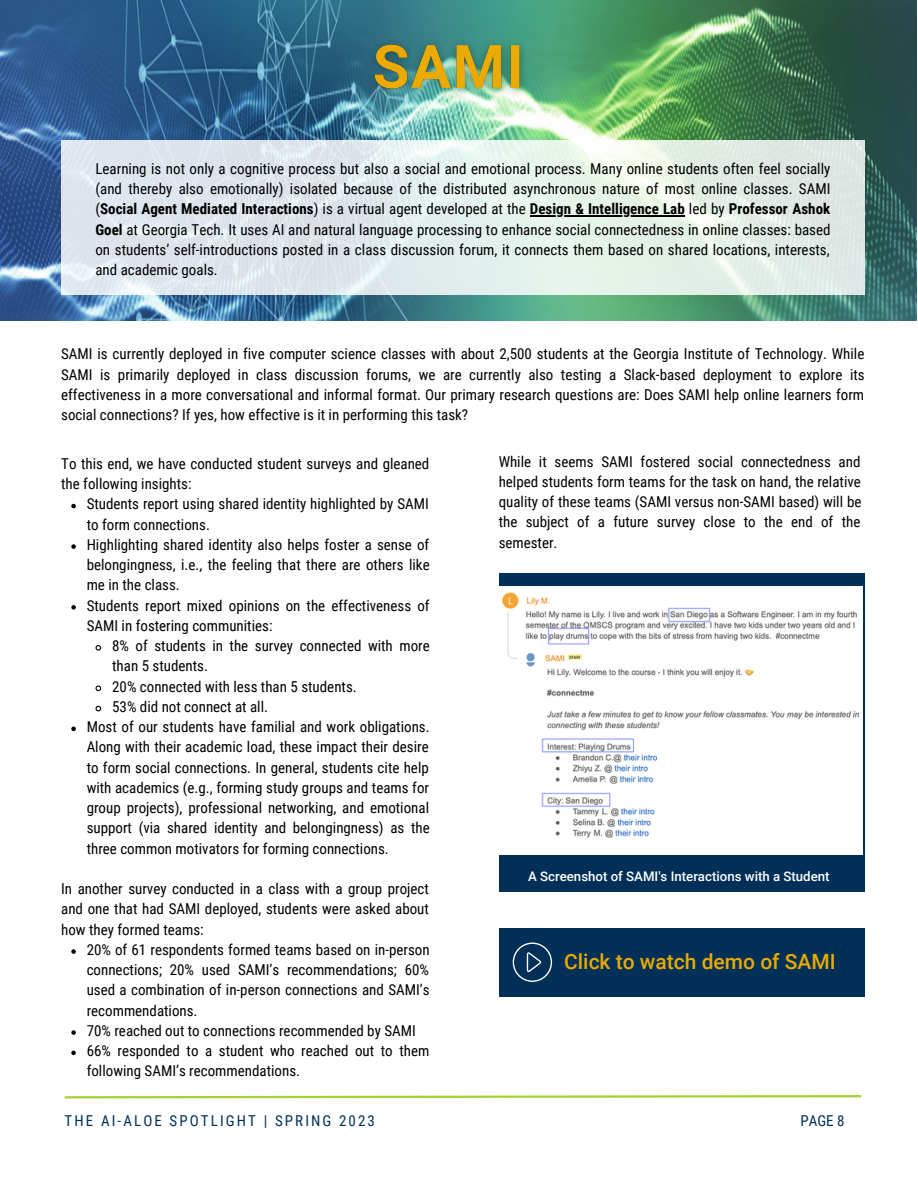
<style>
.page{position:relative;width:918px;height:1188px;background:#fff}
.page>*{position:absolute;margin:0;border:0;box-sizing:border-box;transform-origin:0 0}
.t1{font:500 21px "Roboto";color:#eaaa00}
.t2{font:15px/20.2px "Roboto Condensed";color:#000;text-align:justify}
.t3{font:15px "Roboto Condensed";letter-spacing:.14em;color:#003057}
.t4{font:500 13.2px "Roboto";color:#fff}
.s1{font-weight:700}
</style>
<div class="page">
<svg style="left:64px;top:1095px;width:798px;height:4px"></svg>
<img style="left:0;top:0;width:917px;height:321px">
<svg style="left:61px;top:140px;width:804px;height:154px;background:#e2eceb"></svg>
<div style="left:499px;top:928px;width:365px;height:68px;background:#003057"></div>
<div style="left:499px;top:573px;width:365px;height:318px;background:#003057"></div>
<img style="left:500px;top:587px;width:362px;height:267px">
<svg style="left:513px;top:943px;width:39px;height:39px"></svg>
<svg style="left:71px;top:504px;width:5px;height:4px"></svg>
<svg style="left:71px;top:544px;width:5px;height:5px"></svg>
<svg style="left:71px;top:605px;width:5px;height:5px"></svg>
<svg style="left:95px;top:645px;width:7px;height:6px"></svg>
<svg style="left:95px;top:685px;width:7px;height:7px"></svg>
<svg style="left:95px;top:705px;width:7px;height:7px"></svg>
<svg style="left:71px;top:727px;width:5px;height:4px"></svg>
<svg style="left:71px;top:949px;width:5px;height:5px"></svg>
<svg style="left:71px;top:1030px;width:5px;height:5px"></svg>
<svg style="left:71px;top:1051px;width:5px;height:4px"></svg>
<img style="left:357px;top:21px;width:200px;height:101px">
<hr style="left:530px;top:215px;width:155px;height:2px;background:#000">
<p class="t2" style="left:95px;top:159px;width:737px">Learning is not only a cognitive process but also a social and emotional process. Many online students often feel socially (and thereby also emotionally) isolated because of the distributed asynchronous nature of most online classes. SAMI (<span class="s1">Social Agent Mediated Interactions</span>) is a virtual agent developed at the <span class="s1">Design &amp; Intelligence Lab</span> led by <span class="s1">Professor Ashok Goel</span> at Georgia Tech. It uses AI and natural language processing to enhance social connectedness in online classes: based on students’ self-introductions posted in a class discussion forum, it connects them based on shared locations, interests, and academic goals.</p>
<p class="t2" style="left:61px;top:344px;width:805px">SAMI is currently deployed in five computer science classes with about 2,500 students at the Georgia Institute of Technology. While SAMI is primarily deployed in class discussion forums, we are currently also testing a Slack-based deployment to explore its effectiveness in a more conversational and informal format. Our primary research questions are: Does SAMI help online learners form social connections? If yes, how effective is it in performing this task?</p>
<p class="t2" style="left:499px;top:451px;width:364px">While it seems SAMI fostered social connectedness and helped students form teams for the task on hand, the relative quality of these teams (SAMI versus non-SAMI based) will be the subject of a future survey close to the end of the semester.</p>
<p class="t2" style="left:61px;top:454px;width:370px">To this end, we have conducted student surveys and gleaned the following insights:</p>
<p class="t2" style="left:87px;top:494px;width:345px;text-align:left">Students report using shared identity highlighted by SAMI to form connections.<br>Highlighting shared identity also helps foster a sense of belongingness, i.e., the feeling that there are others like me in the class.<br>Students report mixed opinions on the effectiveness of SAMI in fostering communities:</p>
<p class="t2" style="left:112px;top:636px;width:319px">8% of students in the survey connected with more</p>
<p class="t2" style="left:112px;top:656px;width:97px">than 5 students.</p>
<p class="t2" style="left:112px;top:676px;width:246px">20% connected with less than 5 students.</p>
<p class="t2" style="left:112px;top:697px;width:157px">53% did not connect at all.</p>
<p class="t2" style="left:87px;top:717px;width:345px">Most of our students have familial and work obligations.</p>
<p class="t2" style="left:87px;top:737px;width:344px">Along with their academic load, these impact their desire</p>
<p class="t2" style="left:87px;top:757px;width:344px">to form social connections. In general, students cite help</p>
<p class="t2" style="left:87px;top:778px;width:344px">with academics (e.g., forming study groups and teams for</p>
<p class="t2" style="left:87px;top:798px;width:344px">group projects), professional networking, and emotional</p>
<p class="t2" style="left:87px;top:818px;width:345px">support (via shared identity and belongingness) as the</p>
<p class="t2" style="left:87px;top:838px;width:304px">three common motivators for forming connections.</p>
<p class="t2" style="left:61px;top:879px;width:369px">In another survey conducted in a class with a group project and one that had SAMI deployed, students were asked about how they formed teams:</p>
<p class="t2" style="left:87px;top:940px;width:344px;text-align:left">20% of 61 respondents formed teams based on in-person connections; 20% used SAMI’s recommendations; 60% used a combination of in-person connections and SAMI’s recommendations.<br>70% reached out to connections recommended by SAMI 66% responded to a student who reached out to them following SAMI’s recommendations.</p>
<p class="t4" style="left:528px;top:868px;width:303px">A Screenshot of SAMI's Interactions with a Student</p>
<h1 class="t1" style="left:564px;top:949px;width:273px">Click to watch demo of SAMI</h1>
<p class="t3" style="left:65px;top:1112px;width:312px">THE AI-ALOE SPOTLIGHT | SPRING 2023</p>
<p class="t3" style="left:800px;top:1112px;width:46px">PAGE 8</p>
</div>
